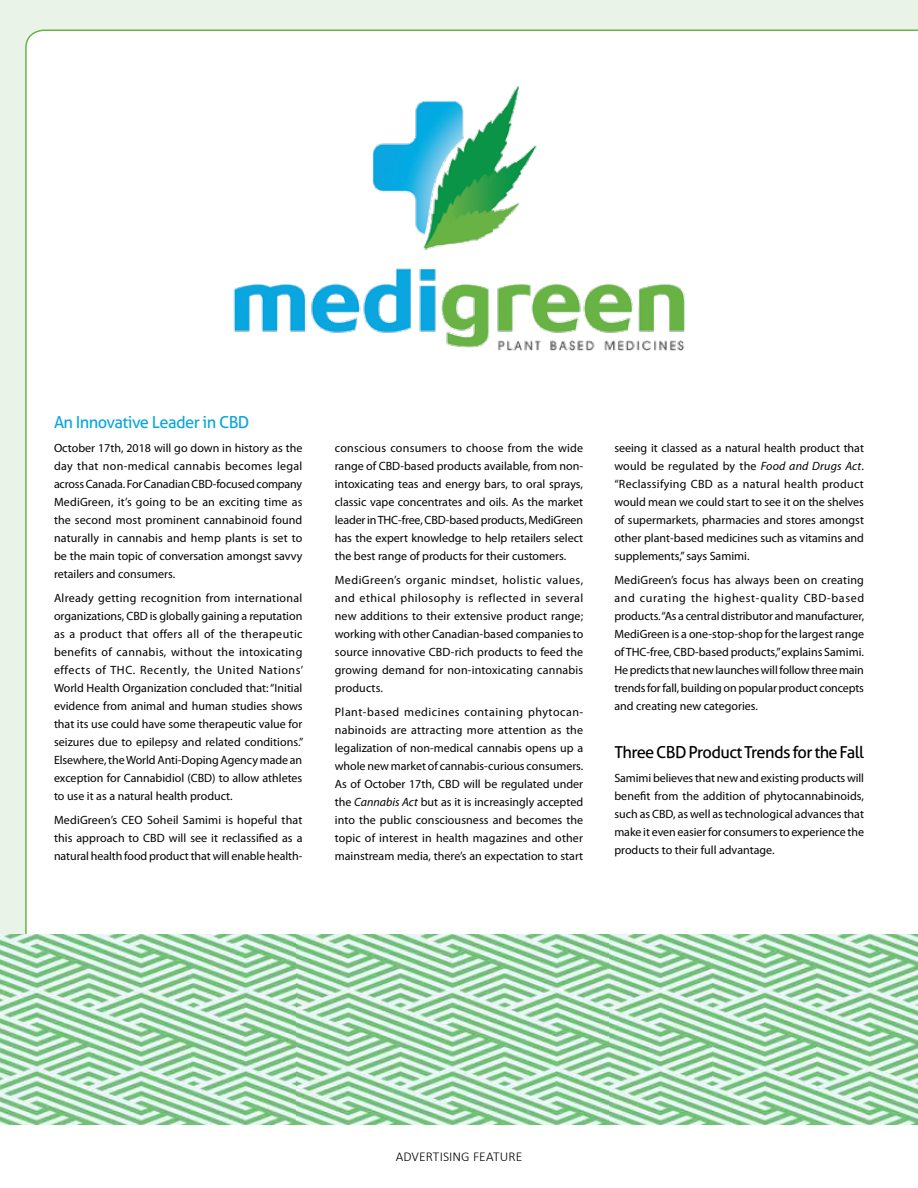
<style>
.page{position:relative;width:918px;height:1188px;background:#fff}
.page>*{position:absolute;margin:0;border:0;box-sizing:border-box;transform-origin:0 0}
.t1{font:16.5px "Aller";letter-spacing:-.035em;color:#000}
.t2{font:16.5px "Aller";letter-spacing:-.035em;color:#0ba6df}
.t3{font:300 13.5px "Calibri";color:#000}
.t4{font:12px/18px "Myriad Pro";color:#000;text-align:justify}
.s1{font-style:italic}
</style>
<div class="page">
<div style="left:0;top:0;width:918px;height:1056px;background:#eaf3e7"></div>
<div style="left:25px;top:29px;width:893px;height:905px;background:#fff"></div>
<img style="left:0;top:934px;width:296px;height:191px">
<img style="left:296px;top:934px;width:622px;height:191px">
<img style="left:210px;top:71px;width:498px;height:293px">
<h1 class="t2" style="left:54px;top:412px;width:197px">An Innovative Leader in CBD</h1>
<p class="t4" style="left:54px;top:439px;width:250px">October 17th, 2018 will go down in history as the day that non-medical cannabis becomes legal across Canada. For Canadian CBD-focused company MediGreen, it’s going to be an exciting time as the second most prominent cannabinoid found naturally in cannabis and hemp plants is set to be the main topic of conversation amongst savvy retailers and consumers.</p>
<p class="t4" style="left:54px;top:589px;width:251px">Already getting recognition from international organizations, CBD is globally gaining a reputation as a product that offers all of the therapeutic benefits of cannabis, without the intoxicating effects of THC. Recently, the United Nations’ World Health Organization concluded that: “Initial evidence from animal and human studies shows that its use could have some therapeutic value for seizures due to epilepsy and related conditions.” Elsewhere, the World Anti-Doping Agency made an exception for Cannabidiol (CBD) to allow athletes to use it as a natural health product.</p>
<p class="t4" style="left:54px;top:811px;width:250px">MediGreen’s CEO Soheil Samimi is hopeful that this approach to CBD will see it reclassified as a natural health food product that will enable health-</p>
<p class="t4" style="left:335px;top:439px;width:250px">conscious consumers to choose from the wide range of CBD-based products available, from non&shy;intoxicating teas and energy bars, to oral sprays, classic vape concentrates and oils. As the market leader in THC-free, CBD-based products, MediGreen has the expert knowledge to help retailers select the best range of products for their customers.</p>
<p class="t4" style="left:335px;top:571px;width:250px">MediGreen’s organic mindset, holistic values, and ethical philosophy is reflected in several new additions to their extensive product range; working with other Canadian-based companies to source innovative CBD-rich products to feed the growing demand for non-intoxicating cannabis products.</p>
<p class="t4" style="left:335px;top:703px;width:250px">Plant-based medicines containing phytocan&shy;nabinoids are attracting more attention as the legalization of non-medical cannabis opens up a whole new market of cannabis-curious consumers.<br>As of October 17th, CBD will be regulated under the <span class="s1">Cannabis Act</span> but as it is increasingly accepted into the public consciousness and becomes the topic of interest in health magazines and other mainstream media, there’s an expectation to start</p>
<p class="t4" style="left:614px;top:439px;width:251px">seeing it classed as a natural health product that would be regulated by the <span class="s1">Food and Drugs Act</span>. “Reclassifying CBD as a natural health product would mean we could start to see it on the shelves of supermarkets, pharmacies and stores amongst other plant-based medicines such as vitamins and supplements,” says Samimi.</p>
<p class="t4" style="left:614px;top:571px;width:251px">MediGreen’s focus has always been on creating and curating the highest-quality CBD-based products. “As a central distributor and manufacturer, MediGreen is a one-stop-shop for the largest range of THC-free, CBD-based products,” explains Samimi.<br>He predicts that new launches will follow three main trends for fall, building on popular product concepts and creating new categories.</p>
<h1 class="t1" style="left:614px;top:742px;width:251px">Three CBD Product Trends for the Fall</h1>
<p class="t4" style="left:614px;top:769px;width:251px">Samimi believes that new and existing products will benefit from the addition of phytocannabinoids, such as CBD, as well as technological advances that make it even easier for consumers to experience the products to their full advantage.</p>
<p class="t3" style="left:396px;top:1148px;width:128px">ADVERTISING FEATURE</p>
</div>
